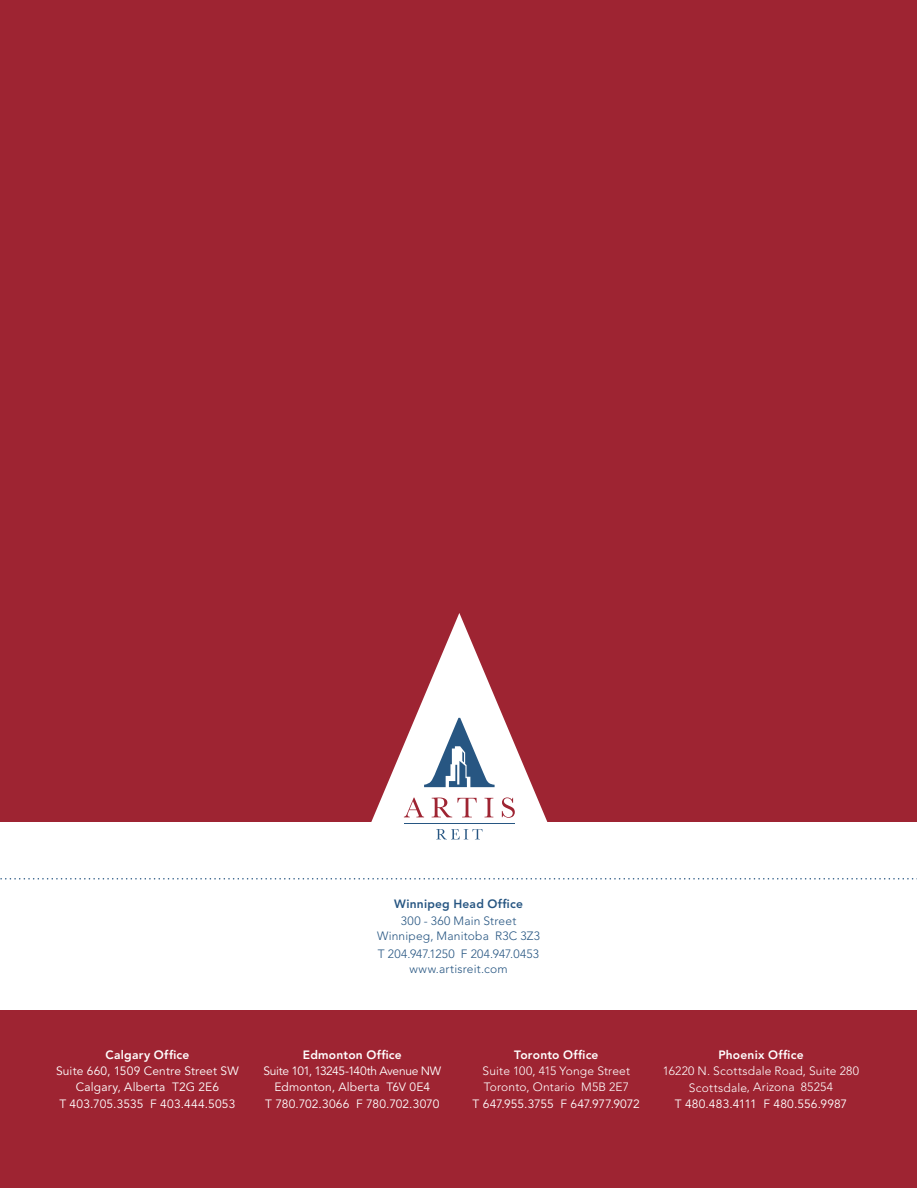
<style>
.page{position:relative;width:917px;height:1188px;background:#fff}
.page>*{position:absolute;margin:0;border:0;box-sizing:border-box;transform-origin:0 0}
.t1{font:12px/16px "Avenir LT Std";letter-spacing:.005em;color:#fff;text-align:center}
.t2{font:300 12px/16px "Avenir LT Std";letter-spacing:.015em;color:#fff;text-align:center}
.t3{font:300 12px/16px "Avenir LT Std";letter-spacing:.02em;color:#275682;text-align:center}
.t4{font:12px/16px "Avenir LT Std";letter-spacing:-.035em;color:#fff;text-align:center}
.s1{font-weight:800}
</style>
<div class="page">
<div style="left:0;top:0;width:916px;height:1188px;background:#9e2432"></div>
<div style="left:0;top:822px;width:916px;height:188px;background:#fff"></div>
<svg style="left:371px;top:613px;width:177px;height:227px"></svg>
<svg style="left:424px;top:718px;width:70px;height:69px;background:#b0c1d1"></svg>
<svg style="left:404px;top:797px;width:110px;height:21px;background:#ecd4d7"></svg>
<svg style="left:436px;top:829px;width:46px;height:10px"></svg>
<hr style="left:404px;top:823px;width:110px;height:1px;background:#275682">
<svg style="left:0;top:878px;width:917px;height:2px"></svg>
<p class="t3" style="left:377px;top:896px;width:164px"><span class="s1">Winnipeg Head Office<br></span>300 - 360 Main Street<br>Winnipeg, Manitoba R3C 3Z3</p>
<p class="t3" style="left:378px;top:946px;width:163px;line-height:15px">T 204.947.1250 F 204.947.0453 www.artisreit.com</p>
<p class="t1" style="left:56px;top:1047px;width:184px"><span class="s1">Calgary Office<br></span>Suite 660, 1509 Centre Street SW<br>Calgary, Alberta T2G 2E6</p>
<p class="t1" style="left:59px;top:1096px;width:177px">T 403.705.3535 F 403.444.5053</p>
<p class="t4" style="left:263px;top:1047px;width:179px"><span class="s1">Edmonton Office<br></span>Suite 101, 13245-140th Avenue NW<br>Edmonton, Alberta T6V 0E4</p>
<p class="t1" style="left:265px;top:1096px;width:175px">T 780.702.3066 F 780.702.3070</p>
<p class="t2" style="left:482px;top:1047px;width:149px"><span class="s1">Toronto Office<br></span>Suite 100, 415 Yonge Street<br>Toronto, Ontario M5B 2E7</p>
<p class="t1" style="left:472px;top:1096px;width:169px">T 647.955.3755 F 647.977.9072</p>
<p class="t2" style="left:662px;top:1047px;width:198px"><span class="s1">Phoenix Office<br></span>16220 N. Scottsdale Road, Suite 280<br>Scottsdale, Arizona 85254</p>
<p class="t1" style="left:674px;top:1096px;width:174px">T 480.483.4111 F 480.556.9987</p>
</div>
